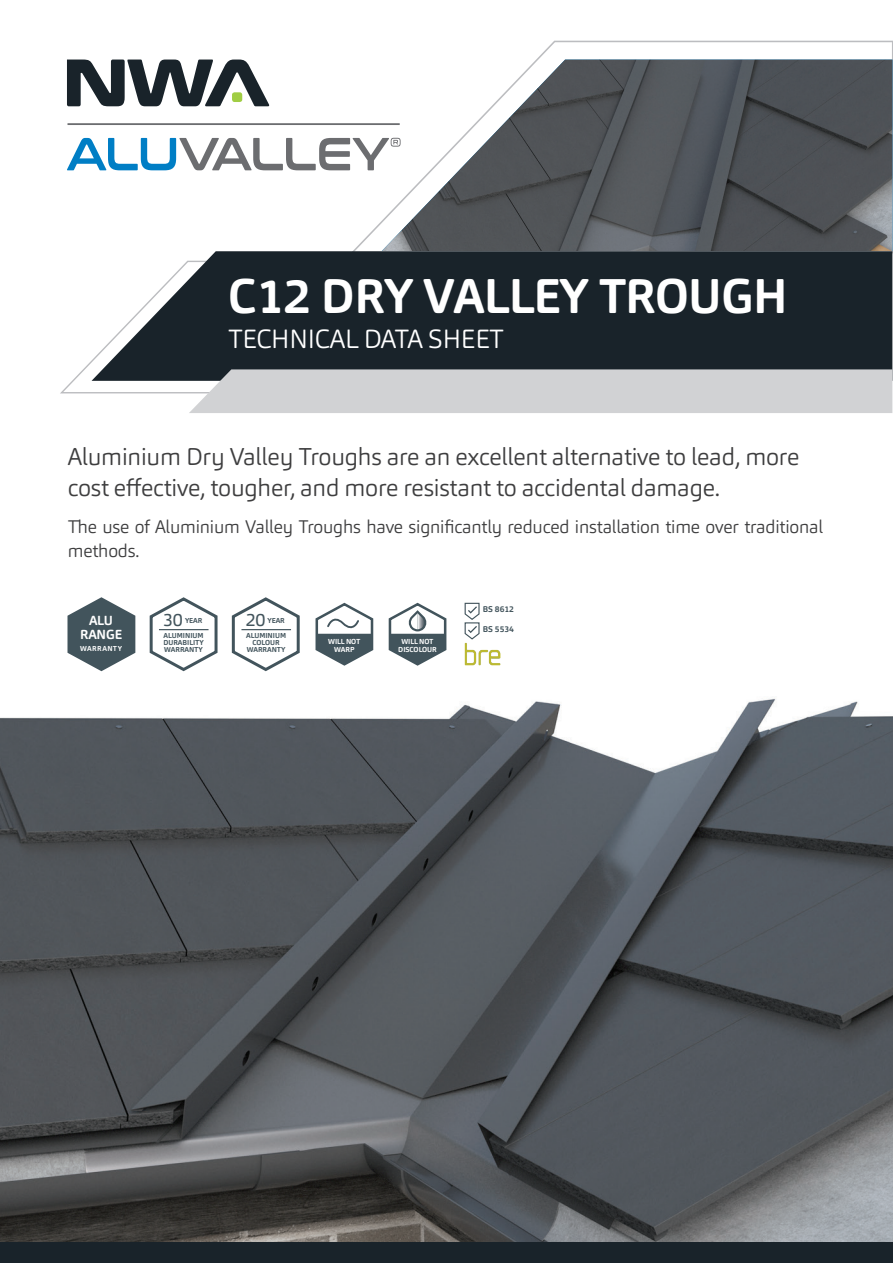
<style>
.page{position:relative;width:893px;height:1263px;background:#fff}
.page>*{position:absolute;margin:0;border:0;box-sizing:border-box;transform-origin:0 0}
.t1{font:700 48px "Carnas";letter-spacing:-.015em;color:#fff}
.t2{font:300 25.95px "Carnas";letter-spacing:-.01em;color:#fff}
.t3{font:300 24px/31.5px "Carnas";letter-spacing:-.01em;color:#3e3e3f}
.t4{font:300 18px/24px "Carnas";letter-spacing:-.01em;color:#3e3e3f}
.t5{font:17.7px "Carnas";color:#42545c}
.t6{font:700 13.05px/14.2px "Carnas";letter-spacing:-.015em;color:#fff;text-align:center}
.t7{font:700 8.25px "Carnas";color:#42545c}
.t8{font:700 7.2px/7.8px "Carnas";letter-spacing:-.01em;color:#fff;text-align:center}
.t9{font:700 7.05px/7.1px "Carnas";color:#42545c;text-align:justify}
.t10{font:700 7.05px "Carnas";letter-spacing:.065em;color:#fff}
</style>
<div class="page">
<img style="left:0;top:642px;width:893px;height:600px">
<svg style="left:65px;top:597px;width:72px;height:76px"></svg>
<svg style="left:147px;top:597px;width:72px;height:76px"></svg>
<hr style="left:159px;top:629px;width:50px;height:1px;background:#42545c">
<svg style="left:229px;top:597px;width:72px;height:76px"></svg>
<hr style="left:241px;top:629px;width:50px;height:1px;background:#42545c">
<img style="left:464px;top:643px;width:36px;height:22px">
<svg style="left:464px;top:602px;width:16px;height:38px"></svg>
<svg style="left:313px;top:602px;width:62px;height:65px"></svg>
<svg style="left:386px;top:602px;width:62px;height:65px"></svg>
<div style="left:0;top:1242px;width:893px;height:21px;background:#19232a"></div>
<svg style="left:349px;top:40px;width:544px;height:214px"></svg>
<svg style="left:60px;top:360px;width:129px;height:34px"></svg>
<img style="left:382px;top:60px;width:510px;height:191px">
<svg style="left:92px;top:251px;width:800px;height:130px;background:#2c353c"></svg>
<div style="left:189px;top:369px;width:703px;height:44px;background:#d1d2d4"></div>
<hr style="left:68px;top:123px;width:332px;height:2px;background:#6c6d70">
<svg style="left:67px;top:60px;width:202px;height:46px"></svg>
<div style="left:232px;top:92px;width:10px;height:10px;background:#a0cd44;border-radius:3px"></div>
<svg style="left:67px;top:138px;width:334px;height:32px"></svg>
<h1 class="t1" style="left:228px;top:265px;width:561px">C12 DRY VALLEY TROUGH</h1>
<p class="t2" style="left:228px;top:323px;width:277px">TECHNICAL DATA SHEET</p>
<p class="t3" style="left:68px;top:440px;width:733px">Aluminium Dry Valley Troughs are an excellent alternative to lead, more cost effective, tougher, and more resistant to accidental damage.</p>
<p class="t4" style="left:68px;top:514px;width:757px">The use of Aluminium Valley Troughs have significantly reduced installation time over traditional methods.</p>
<p class="t6" style="left:80px;top:613px;width:43px">ALU<br>RANGE</p>
<p class="t10" style="left:80px;top:644px;width:44px">WARRANTY</p>
<p class="t5" style="left:163px;top:609px;width:21px">30</p>
<p class="t9" style="left:185px;top:617px;width:19px">YEAR</p>
<p class="t9" style="left:163px;top:632px;width:42px">ALUMINIUM DURABILITY WARRANTY</p>
<p class="t5" style="left:246px;top:609px;width:21px">20</p>
<p class="t9" style="left:267px;top:617px;width:19px">YEAR</p>
<p class="t9" style="left:246px;top:632px;width:41px;text-align:center">ALUMINIUM<br>COLOUR<br>WARRANTY</p>
<p class="t8" style="left:328px;top:638px;width:34px">WILL NOT<br>WARP</p>
<p class="t8" style="left:398px;top:638px;width:40px">WILL NOT<br>DISCOLOUR</p>
<p class="t7" style="left:483px;top:604px;width:33px">BS 8612</p>
<p class="t7" style="left:483px;top:624px;width:33px">BS 5534</p>
</div>
